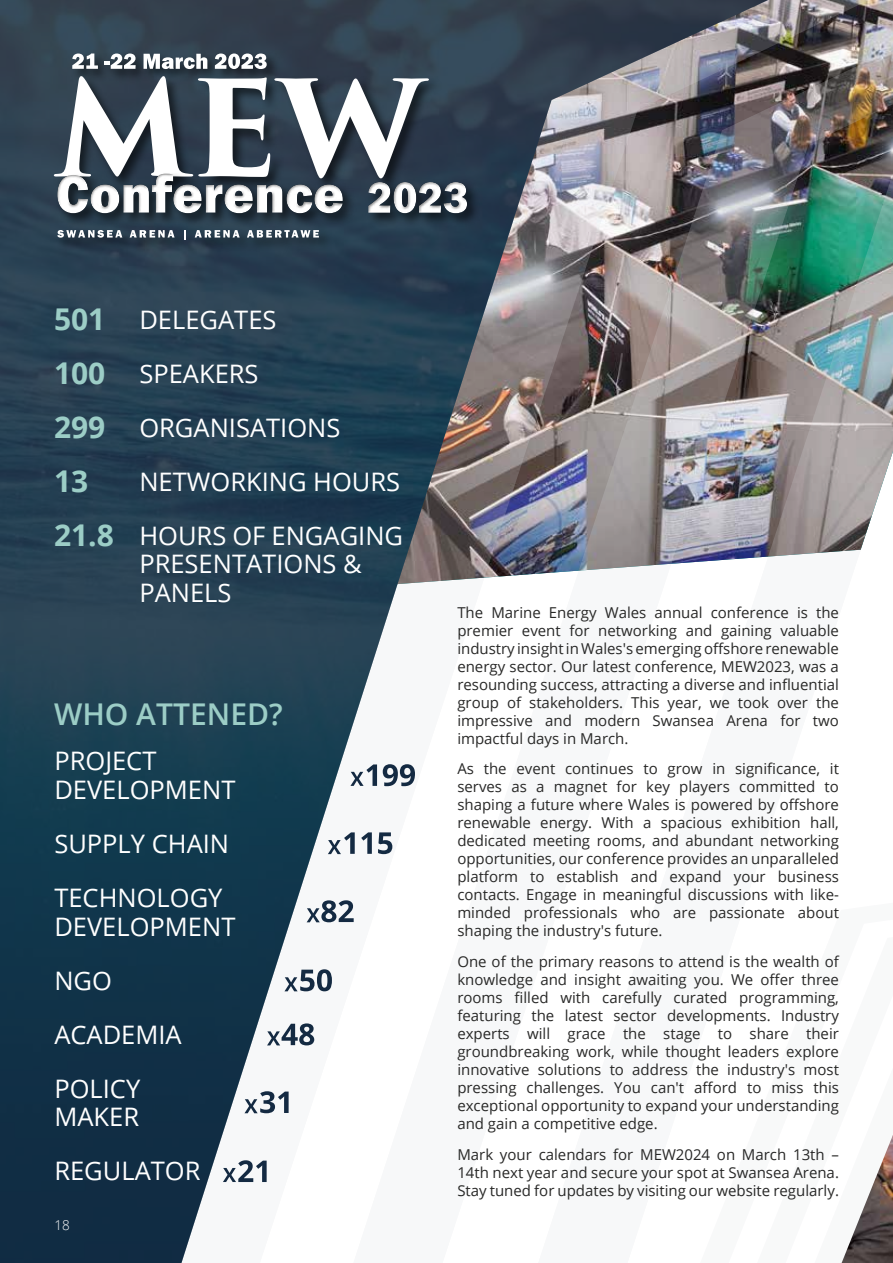
<style>
.page{position:relative;width:893px;height:1263px;background:#fff}
.page>*{position:absolute;margin:0;border:0;box-sizing:border-box;transform-origin:0 0}
.t1{font:700 30px/54px "Open Sans";color:#9ccdc6}
.t2{font:600 30px "Open Sans";color:#9ccdc6}
.t3{font:25.5px/54px "Open Sans";color:#fff}
.t4{font:15px/18px "Open Sans";color:#282827;text-align:justify}
.t5{font:300 13.5px "Open Sans";color:#fff}
</style>
<div class="page">
<img style="left:849px;top:0;width:44px;height:551px">
<img style="left:772px;top:0;width:77px;height:557px">
<img style="left:0;top:0;width:772px;height:1263px">
<div style="left:56px;top:228px;width:277px;height:25px;background:#000;opacity:.6"></div>
<svg style="left:57px;top:230px;width:65px;height:8px"></svg>
<svg style="left:130px;top:230px;width:45px;height:8px"></svg>
<svg style="left:195px;top:230px;width:45px;height:8px"></svg>
<svg style="left:247px;top:230px;width:72px;height:8px"></svg>
<div style="left:53px;top:52px;width:389px;height:140px;background:#000;opacity:.6"></div>
<svg style="left:72px;top:54px;width:26px;height:15px"></svg>
<svg style="left:104px;top:54px;width:32px;height:15px"></svg>
<svg style="left:144px;top:54px;width:63px;height:15px"></svg>
<svg style="left:215px;top:54px;width:52px;height:15px"></svg>
<div style="left:56px;top:172px;width:425px;height:55px;background:#000;opacity:.6"></div>
<svg style="left:54px;top:76px;width:413px;height:137px"></svg>
<div style="left:57px;top:173px;width:410px;height:40px;background:#000;opacity:.75"></div>
<svg style="left:350px;top:764px;width:27px;height:22px"></svg>
<svg style="left:383px;top:764px;width:32px;height:22px"></svg>
<svg style="left:694px;top:773px;width:78px;height:490px"></svg>
<svg style="left:751px;top:802px;width:21px;height:461px"></svg>
<img style="left:842px;top:1135px;width:51px;height:128px">
<svg style="left:361px;top:832px;width:11px;height:22px"></svg>
<svg style="left:378px;top:832px;width:14px;height:22px"></svg>
<svg style="left:328px;top:832px;width:27px;height:22px"></svg>
<svg style="left:307px;top:900px;width:47px;height:22px"></svg>
<svg style="left:284px;top:969px;width:48px;height:22px"></svg>
<svg style="left:267px;top:1023px;width:47px;height:22px"></svg>
<svg style="left:244px;top:1091px;width:45px;height:22px"></svg>
<svg style="left:223px;top:1160px;width:44px;height:22px"></svg>
<h1 class="t1" style="left:54px;top:292px;width:61px">501<br>100<br>299<br>13<br>21.8</h1>
<h2 class="t3" style="left:139px;top:292px;width:265px">DELEGATES<br>SPEAKERS<br>ORGANISATIONS<br>NETWORKING HOURS<br>HOURS OF ENGAGING</h2>
<h2 class="t3" style="left:139px;top:549px;width:224px;line-height:28.5px">PRESENTATIONS &amp;<br>PANELS</h2>
<h1 class="t2" style="left:54px;top:694px;width:230px">WHO ATTENED?</h1>
<h2 class="t3" style="left:54px;top:746px;width:183px;line-height:28.5px">PROJECT<br>DEVELOPMENT</h2>
<h2 class="t3" style="left:54px;top:816px;width:176px">SUPPLY CHAIN<br>TECHNOLOGY</h2>
<h2 class="t3" style="left:54px;top:898px;width:183px">DEVELOPMENT<br>NGO<br>ACADEMIA<br>POLICY</h2>
<h2 class="t3" style="left:54px;top:1089px;width:148px">MAKER<br>REGULATOR</h2>
<p class="t5" style="left:54px;top:1215px;width:17px">18</p>
<p class="t4" style="left:457px;top:603px;width:383px">The Marine Energy Wales annual conference is the premier event for networking and gaining valuable industry insight in Wales's emerging offshore renewable energy sector. Our latest conference, MEW2023, was a resounding success, attracting a diverse and influential group of stakeholders. This year, we took over the impressive and modern Swansea Arena for two impactful days in March.</p>
<p class="t4" style="left:457px;top:759px;width:383px">As the event continues to grow in significance, it serves as a magnet for key players committed to shaping a future where Wales is powered by offshore renewable energy. With a spacious exhibition hall, dedicated meeting rooms, and abundant networking opportunities, our conference provides an unparalleled platform to establish and expand your business contacts. Engage in meaningful discussions with like&shy;minded professionals who are passionate about shaping the industry's future.</p>
<p class="t4" style="left:457px;top:952px;width:383px">One of the primary reasons to attend is the wealth of knowledge and insight awaiting you. We offer three rooms filled with carefully curated programming, featuring the latest sector developments. Industry experts will grace the stage to share their groundbreaking work, while thought leaders explore innovative solutions to address the industry's most pressing challenges. You can't afford to miss this exceptional opportunity to expand your understanding and gain a competitive edge.</p>
<p class="t4" style="left:457px;top:1145px;width:383px">Mark your calendars for MEW2024 on March 13th – 14th next year and secure your spot at Swansea Arena.<br>Stay tuned for updates by visiting our website regularly.</p>
</div>
